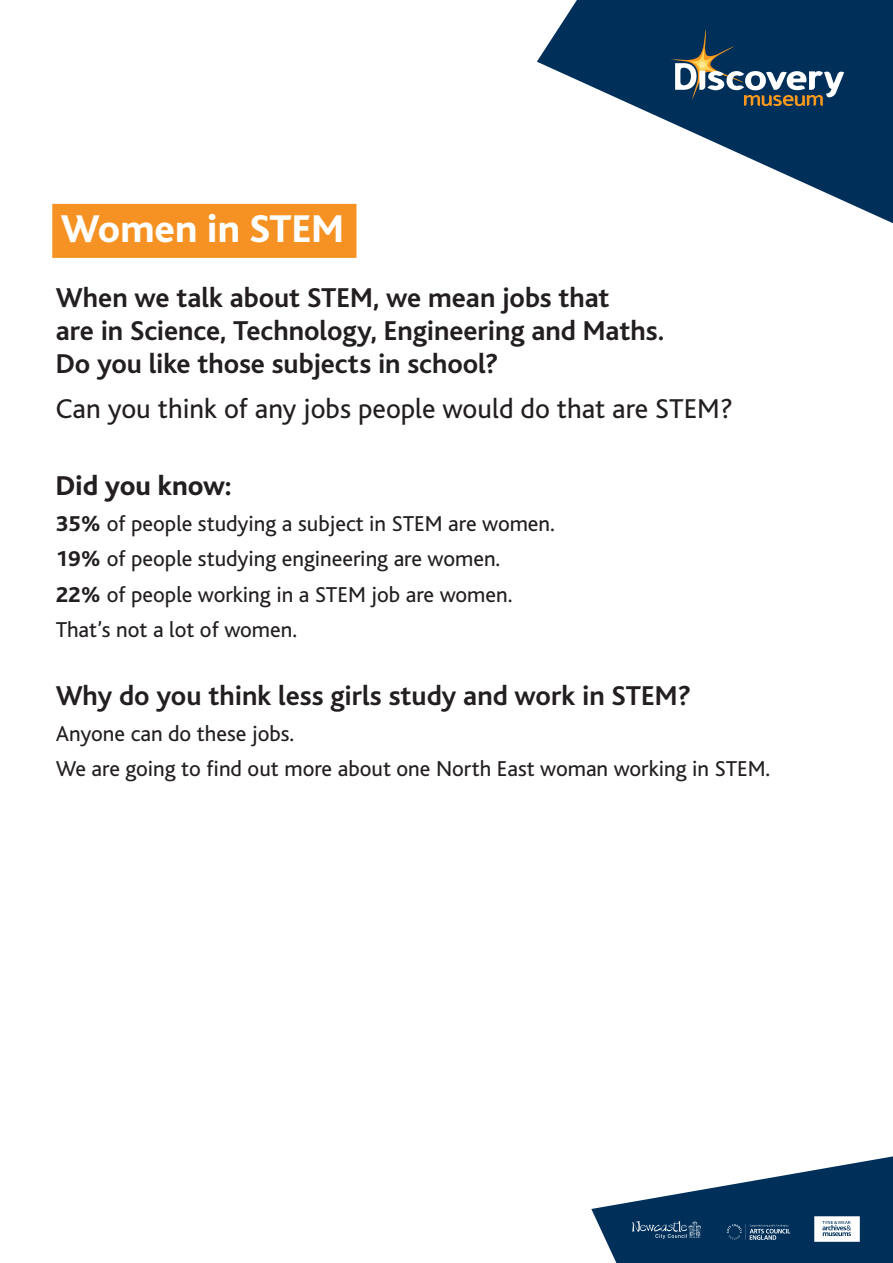
<style>
.page{position:relative;width:893px;height:1263px;background:#fff}
.page>*{position:absolute;margin:0;border:0;box-sizing:border-box;transform-origin:0 0}
.t1{font:800 40.5px "Bliss";color:#fff}
.t2{font:700 28.5px/33px "Bliss";color:#231f20}
.t3{font:28.5px "Bliss";color:#231f20}
.t4{font:800 28.5px "Bliss";color:#231f20}
.t5{font:22.5px/35.5px "Bliss";color:#231f20}
.s1{font-weight:800}
</style>
<div class="page">
<div style="left:52px;top:204px;width:304px;height:54px;background:#f59223"></div>
<svg style="left:537px;top:0;width:356px;height:223px;fill:#00305a"></svg>
<svg style="left:670px;top:29px;width:174px;height:77px;background:#33546e"></svg>
<svg style="left:591px;top:1156px;width:302px;height:107px"></svg>
<img style="left:633px;top:1221px;width:68px;height:17px">
<img style="left:723px;top:1220px;width:71px;height:20px">
<img style="left:814px;top:1216px;width:45px;height:25px">
<h1 class="t1" style="left:61px;top:208px;width:284px">Women in STEM</h1>
<p class="t2" style="left:56px;top:281px;width:610px">When we talk about STEM, we mean jobs that<br>are in Science, Technology, Engineering and Maths.<br>Do you like those subjects in school?</p>
<p class="t3" style="left:56px;top:394px;width:679px">Can you think of any jobs people would do that are STEM?</p>
<p class="t4" style="left:56px;top:471px;width:178px">Did you know:</p>
<p class="t5" style="left:56px;top:506px;width:501px"><span class="s1">35%</span> of people studying a subject in STEM are women.<br><span class="s1">19%</span> of people studying engineering are women.<br><span class="s1">22%</span> of people working in a STEM job are women.<br>That’s not a lot of women.</p>
<p class="t2" style="left:56px;top:680px;width:637px">Why do you think less girls study and work in STEM?</p>
<p class="t5" style="left:56px;top:716px;width:716px">Anyone can do these jobs.<br>We are going to find out more about one North East woman working in STEM.</p>
</div>
